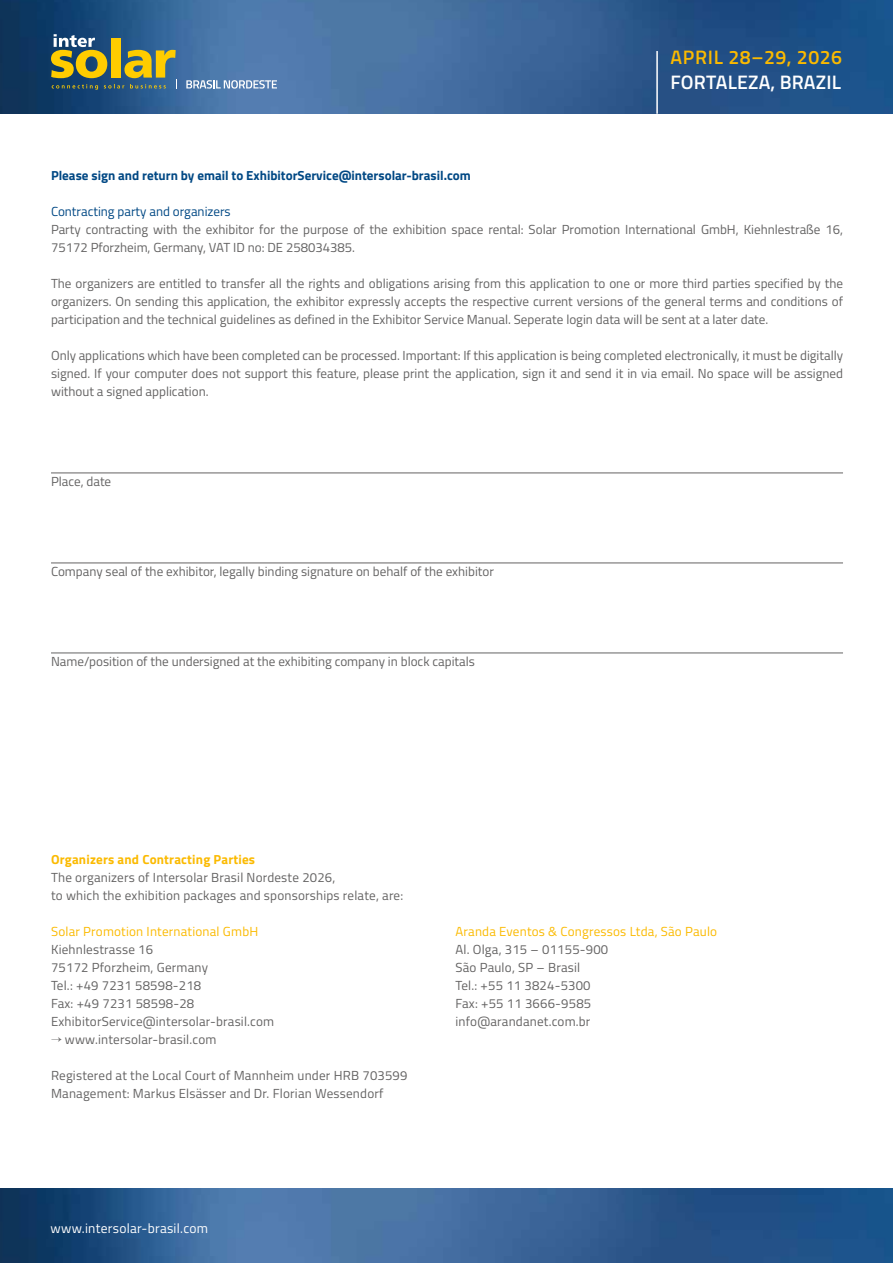
<style>
.page{position:relative;width:893px;height:1263px;background:#fff}
.page>*{position:absolute;margin:0;border:0;box-sizing:border-box;transform-origin:0 0}
.t1{font:600 19.5px "Titillium";letter-spacing:.01em;color:#fff}
.t2{font:600 19.5px "Titillium";letter-spacing:.025em;color:#fbba00}
.t3{font:13.5px "Titillium";letter-spacing:.02em;color:#fff}
.t4{font:13.2px/18px "Titillium";color:#646363}
.t5{font:13.2px "Titillium";letter-spacing:.015em;color:#fbba00}
.t6{font:700 13.2px "Titillium";color:#004884}
.t7{font:700 13.2px "Titillium";letter-spacing:.015em;color:#fbba00}
.t8{font:13.2px "Titillium";color:#004884}
</style>
<div class="page">
<img style="left:0;top:0;width:893px;height:114px">
<hr style="left:656px;top:51px;width:2px;height:63px;background:#fff">
<img style="left:0;top:1188px;width:893px;height:75px">
<svg style="left:186px;top:80px;width:91px;height:9px"></svg>
<svg style="left:51px;top:34px;width:126px;height:56px;background:#73805a"></svg>
<hr style="left:51px;top:472px;width:792px;height:1px;background:#646363">
<hr style="left:51px;top:562px;width:792px;height:1px;background:#646363">
<hr style="left:51px;top:652px;width:792px;height:1px;background:#646363">
<h1 class="t2" style="left:670px;top:42px;width:173px">APRIL 28–29, 2026</h1>
<h1 class="t1" style="left:670px;top:67px;width:172px">FORTALEZA, BRAZIL</h1>
<p class="t6" style="left:51px;top:165px;width:421px">Please sign and return by email to ExhibitorService@intersolar-brasil.com</p>
<p class="t8" style="left:51px;top:202px;width:181px">Contracting party and organizers</p>
<p class="t4" style="left:51px;top:220px;width:793px">Party contracting with the exhibitor for the purpose of the exhibition space rental: Solar Promotion International GmbH, Kiehnlestraße 16,<br>75172 Pforzheim, Germany, VAT ID no: DE 258034385.</p>
<p class="t4" style="left:51px;top:274px;width:794px;text-align:justify">The organizers are entitled to transfer all the rights and obligations arising from this application to one or more third parties specified by the organizers. On sending this application, the exhibitor expressly accepts the respective current versions of the general terms and conditions of participation and the technical guidelines as defined in the Exhibitor Service Manual. Seperate login data will be sent at a later date.</p>
<p class="t4" style="left:51px;top:346px;width:794px;text-align:justify">Only applications which have been completed can be processed. Important: If this application is being completed electronically, it must be digitally signed. If your computer does not support this feature, please print the application, sign it and send it in via email. No space will be assigned without a signed application.</p>
<p class="t4" style="left:51px;top:472px;width:62px">Place, date</p>
<p class="t4" style="left:51px;top:562px;width:444px">Company seal of the exhibitor, legally binding signature on behalf of the exhibitor</p>
<p class="t4" style="left:51px;top:652px;width:425px">Name/position of the undersigned at the exhibiting company in block capitals</p>
<p class="t7" style="left:51px;top:849px;width:206px">Organizers and Contracting Parties</p>
<p class="t4" style="left:51px;top:868px;width:354px">The organizers of Intersolar Brasil Nordeste 2026,<br>to which the exhibition packages and sponsorships relate, are:</p>
<p class="t5" style="left:51px;top:922px;width:209px">Solar Promotion International GmbH</p>
<p class="t4" style="left:51px;top:940px;width:225px">Kiehnlestrasse 16<br>75172 Pforzheim, Germany<br>Tel.: +49 7231 58598-218<br>Fax: +49 7231 58598-28<br>ExhibitorService@intersolar-brasil.com</p>
<p class="t4" style="left:51px;top:1030px;width:167px">→ www.intersolar-brasil.com</p>
<p class="t4" style="left:51px;top:1066px;width:358px">Registered at the Local Court of Mannheim under HRB 703599<br>Management: Markus Elsässer and Dr. Florian Wessendorf</p>
<p class="t5" style="left:455px;top:922px;width:263px">Aranda Eventos &amp; Congressos Ltda, São Paulo</p>
<p class="t4" style="left:455px;top:940px;width:154px">Al. Olga, 315 – 01155-900<br>São Paulo, SP – Brasil<br>Tel.: +55 11 3824-5300<br>Fax: +55 11 3666-9585 info@arandanet.com.br</p>
<p class="t3" style="left:51px;top:1218px;width:159px">www.intersolar-brasil.com</p>
</div>
